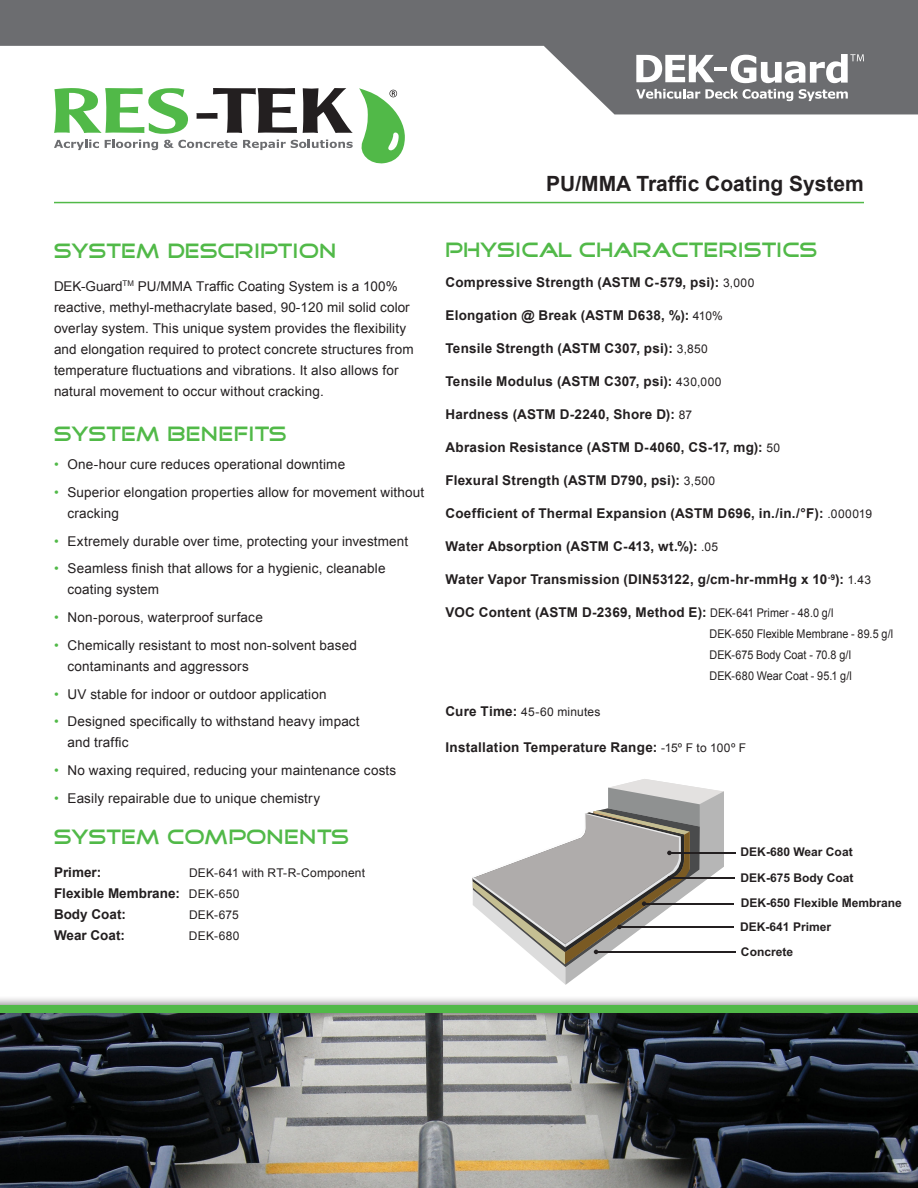
<style>
.page{position:relative;width:918px;height:1188px;background:#fff}
.page>*{position:absolute;margin:0;border:0;box-sizing:border-box;transform-origin:0 0}
.headline{font:21px "Good Times";color:#51b948}
.t1{font:700 21px "Arial";color:#231f20}
.headline-2{font:13.5px/21px "Arial";letter-spacing:.01em;color:#231f20}
.t2{font:700 13.5px/21px "Arial";letter-spacing:.015em;color:#231f20}
.t3{font:12px/21px "Arial";letter-spacing:.01em;color:#231f20;scale:.9 1}
.t4{font:700 12px/24.2px "Arial";color:#231f20}
.t5{font:12px "Arial";letter-spacing:.01em;color:#231f20}
.s1{font-style:inherit}
.s2{color:#51b948}
.s3{font-weight:400;font-size:12px}
.s4{font-weight:700;font-size:13.5px}
</style>
<div class="page">
<img style="left:0;top:1022px;width:918px;height:166px">
<svg style="left:54px;top:114px;width:351px;height:49px"></svg>
<hr style="left:644px;top:903px;width:90px;height:1px;background:#231f20">
<hr style="left:619px;top:926px;width:115px;height:1px;background:#231f20">
<hr style="left:596px;top:951px;width:140px;height:1px;background:#231f20">
<hr style="left:669px;top:852px;width:67px;height:1px;background:#231f20">
<hr style="left:669px;top:878px;width:66px;height:1px;background:#231f20">
<svg style="left:473px;top:779px;width:251px;height:206px"></svg>
<hr style="left:54px;top:202px;width:810px;height:1px;background:#51b948">
<div style="left:0;top:995px;width:918px;height:27px;background:#231f20;opacity:.75"></div>
<div style="left:0;top:1005px;width:918px;height:8px;background:#51b948"></div>
<svg style="left:0;top:0;width:918px;height:114px;fill:#6c6d70"></svg>
<svg style="left:636px;top:54px;width:228px;height:29px"></svg>
<svg style="left:636px;top:89px;width:157px;height:12px"></svg>
<svg style="left:799px;top:89px;width:49px;height:12px"></svg>
<p class="headline" style="left:54px;top:240px;width:284px">SYSTEM DESCRIPTION</p>
<p class="headline-2" style="left:54px;top:275px;width:361px">DEK-Guard<sup>TM</sup> PU/MMA Traffic Coating System is a 100% reactive, methyl-methacrylate based, <span class="s1">9</span>0-<span class="s1">12</span>0 mil solid color overlay system. This unique system provides the flexibility and elongation required to protect concrete structures from temperature fluctuations and vibrations. It also allows for natural movement to occur without cracking.</p>
<p class="headline" style="left:54px;top:423px;width:234px">SYSTEM BENEFITS</p>
<p class="headline-2" style="left:54px;top:454px;width:293px"><span class="s2">•</span> One-hour cure reduces operational downtime</p>
<p class="headline-2" style="left:68px;top:482px;width:358px;text-indent:-14px"><span class="s2">•</span> Superior elongation properties allow for movement without cracking</p>
<p class="headline-2" style="left:54px;top:530px;width:356px"><span class="s2">•</span> Extremely durable over time, protecting your investment</p>
<p class="headline-2" style="left:68px;top:558px;width:320px;text-indent:-14px"><span class="s2">•</span> Seamless finish that allows for a hygienic, cleanable coating system</p>
<p class="headline-2" style="left:54px;top:607px;width:210px"><span class="s2">•</span> Non-porous, waterproof surface</p>
<p class="headline-2" style="left:68px;top:635px;width:291px;text-indent:-14px"><span class="s2">•</span> Chemically resistant to most non-solvent based contaminants and aggressors</p>
<p class="headline-2" style="left:54px;top:683px;width:274px"><span class="s2">•</span> UV stable for indoor or outdoor application</p>
<p class="headline-2" style="left:68px;top:711px;width:294px;text-indent:-14px"><span class="s2">•</span> Designed specifically to withstand heavy impact and traffic</p>
<p class="headline-2" style="left:54px;top:760px;width:344px"><span class="s2">•</span> No waxing required, reducing your maintenance costs</p>
<p class="headline-2" style="left:54px;top:788px;width:268px"><span class="s2">•</span> Easily repairable due to unique chemistry</p>
<p class="headline" style="left:54px;top:827px;width:297px">SYSTEM COMPONENTS</p>
<p class="t2" style="left:54px;top:862px;width:49px">Primer:</p>
<p class="t5" style="left:189px;top:865px;width:178px">DEK-641 with RT-R-Component</p>
<p class="t2" style="left:54px;top:883px;width:187px">Flexible Membrane: <span class="s3">DEK-650<br></span>Body Coat:</p>
<p class="t5" style="left:189px;top:907px;width:51px">DEK-675</p>
<p class="t2" style="left:54px;top:925px;width:73px">Wear Coat:</p>
<p class="t5" style="left:189px;top:928px;width:52px">DEK-680</p>
<p class="t1" style="left:546px;top:170px;width:319px">PU/MMA Traffic Coating System</p>
<p class="headline" style="left:446px;top:240px;width:373px">PHYSICAL CHARACTERISTICS</p>
<p class="t2" style="left:446px;top:273px;width:310px">Compressive Strength (ASTM C-579, psi): <span class="s3">3,000</span></p>
<p class="t2" style="left:446px;top:306px;width:279px">Elongation @ Break (ASTM D638, %): <span class="s3">410%</span></p>
<p class="t2" style="left:446px;top:339px;width:264px">Tensile Strength (ASTM C307, psi): <span class="s3">3,850</span></p>
<p class="t2" style="left:446px;top:372px;width:278px">Tensile Modulus (ASTM C307, psi): <span class="s3">430,000</span></p>
<p class="t2" style="left:446px;top:405px;width:248px">Hardness (ASTM D-2240, Shore D): <span class="s3">87</span></p>
<p class="t2" style="left:446px;top:438px;width:336px">Abrasion Resistance (ASTM D-4060, CS-17, mg): <span class="s3">50</span></p>
<p class="t2" style="left:446px;top:471px;width:271px">Flexural Strength (ASTM D790, psi): <span class="s3">3,500</span></p>
<p class="t2" style="left:446px;top:504px;width:428px">Coefficient of Thermal Expansion (ASTM D696, in./in./°F): <span class="s3">.000019</span></p>
<p class="t2" style="left:446px;top:537px;width:274px">Water Absorption (ASTM C-413, wt.%): <span class="s3">.05</span></p>
<p class="t2" style="left:445px;top:570px;width:427px">Water Vapor Transmission (DIN53122, g/cm-hr-mmHg x 10<sup>-9</sup>): <span class="s3">1.43</span></p>
<p class="t2" style="left:446px;top:603px;width:390px">VOC Content (ASTM D-2369, Method E): <span class="s3">DEK-641 Primer - 48.0 g/l</span></p>
<p class="t3" style="left:709px;top:624px;width:206px">DEK-650 Flexible Membrane - 89.5 g/l<br>DEK-675 Body Coat - 70.8 g/l<br>DEK-680 Wear Coat - 95.1 g/l</p>
<p class="t5" style="left:446px;top:704px;width:156px"><span class="s4">Cure Time:</span> 45-60 minutes</p>
<p class="t2" style="left:446px;top:738px;width:302px">Installation Temperature Range: <span class="s3">-15º F to 100º F</span></p>
<p class="t4" style="left:741px;top:840px;width:114px">DEK-680 Wear Coat</p>
<p class="t4" style="left:741px;top:866px;width:114px">DEK-675 Body Coat</p>
<p class="t4" style="left:740px;top:892px;width:163px">DEK-650 Flexible Membrane<br>DEK-641 Primer<br>Concrete</p>
</div>
